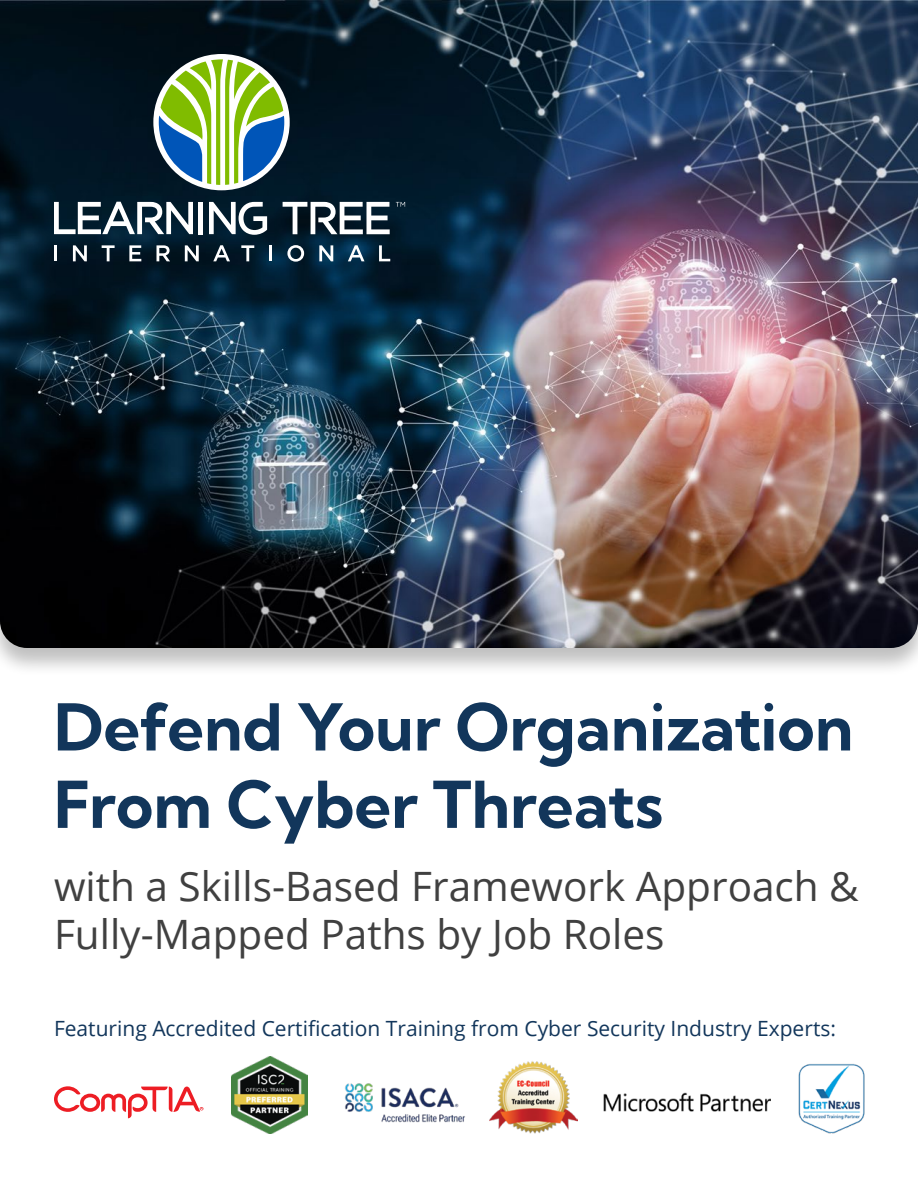
<style>
.page{position:relative;width:918px;height:1188px;background:#fff}
.page>*{position:absolute;margin:0;border:0;box-sizing:border-box;transform-origin:0 0}
.t1{font:700 64.5px/77.4px "Kumbh Sans";color:#12365b}
.t2{font:40.5px/48px "Open Sans";color:#404040}
.t3{font:21px "Open Sans";color:#12365b}
</style>
<div class="page">
<div style="left:0;top:0;width:918px;height:676px;background:#000;opacity:.25"></div>
<img style="left:0;top:0;width:918px;height:648px">
<svg style="left:54px;top:1086px;width:150px;height:32px"></svg>
<img style="left:345px;top:1083px;width:120px;height:39px">
<img style="left:489px;top:1061px;width:89px;height:73px">
<img style="left:798px;top:1064px;width:67px;height:70px">
<img style="left:232px;top:1057px;width:76px;height:77px">
<img style="left:604px;top:1092px;width:167px;height:20px">
<div style="left:153px;top:54px;width:137px;height:136px;background:#fff;border-radius:50%"></div>
<svg style="left:283px;top:202px;width:107px;height:32px"></svg>
<hr style="left:199px;top:202px;width:4px;height:32px;background:#fff">
<svg style="left:209px;top:202px;width:58px;height:33px"></svg>
<svg style="left:54px;top:202px;width:139px;height:32px"></svg>
<svg style="left:396px;top:202px;width:9px;height:5px"></svg>
<svg style="left:159px;top:59px;width:125px;height:126px"></svg>
<hr style="left:54px;top:245px;width:3px;height:16px;background:#fff">
<svg style="left:73px;top:245px;width:14px;height:16px"></svg>
<svg style="left:102px;top:245px;width:13px;height:16px"></svg>
<svg style="left:129px;top:245px;width:12px;height:16px"></svg>
<svg style="left:157px;top:245px;width:13px;height:16px"></svg>
<svg style="left:185px;top:245px;width:14px;height:16px"></svg>
<svg style="left:213px;top:245px;width:17px;height:16px"></svg>
<svg style="left:241px;top:245px;width:13px;height:16px"></svg>
<hr style="left:269px;top:245px;width:3px;height:16px;background:#fff">
<svg style="left:287px;top:245px;width:17px;height:17px"></svg>
<svg style="left:319px;top:245px;width:14px;height:16px"></svg>
<svg style="left:348px;top:245px;width:17px;height:16px"></svg>
<svg style="left:379px;top:245px;width:11px;height:16px"></svg>
<h1 class="t1" style="left:54px;top:688px;width:801px">Defend Your Organization<br>From Cyber Threats</h1>
<h2 class="t2" style="left:54px;top:862px;width:806px">with a Skills-Based Framework Approach &amp;<br>Fully-Mapped Paths by Job Roles</h2>
<p class="t3" style="left:54px;top:1014px;width:784px">Featuring Accredited Certification Training from Cyber Security Industry Experts:</p>
</div>
